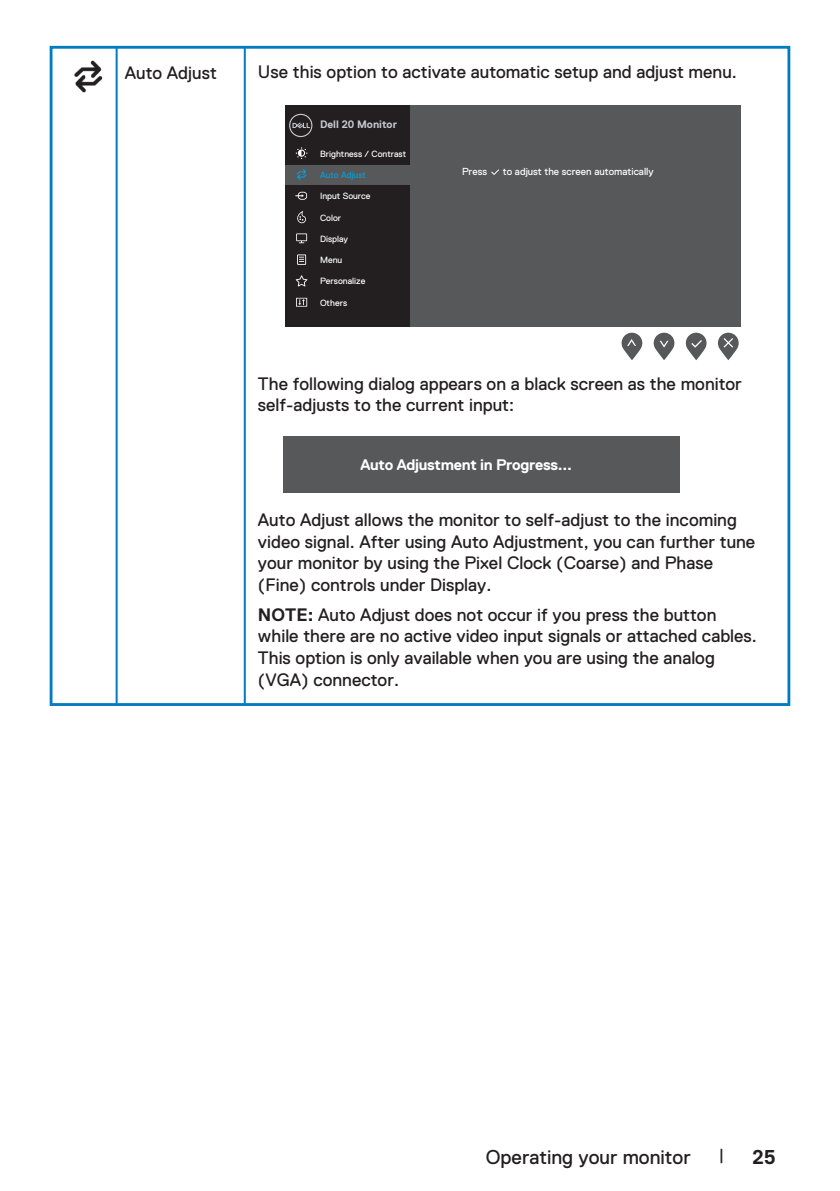
<style>
.page{position:relative;width:840px;height:1191px;background:#fff}
.page>*{position:absolute;margin:0;border:0;box-sizing:border-box;transform-origin:0 0}
.t1{font:20px "Dell Replica";color:#231f20}
.t2{font:700 20px "Dell Replica";color:#231f20}
.t3{font:18px/21.6px "Dell Replica";color:#231f20}
.t4{font:16px "Dell Replica";color:#231f20}
.t5{font:700 15.4px "Dell Replica";letter-spacing:-.02em;color:#fff}
.t6{font:700 10.8px "Dell Replica";color:#c7c8ca}
.t7{font:10.2px "Dell Replica";color:#fff}
.t8{font:9px "Dell Replica";color:#fff}
.t9{font:9px "Dell Replica";color:#069edb}
.s1{font-weight:700}
</style>
<div class="page">
<img style="left:74px;top:60px;width:29px;height:33px">
<svg style="left:718px;top:333px;width:20px;height:27px"></svg>
<svg style="left:653px;top:333px;width:21px;height:27px"></svg>
<svg style="left:621px;top:333px;width:21px;height:27px"></svg>
<div style="left:285px;top:105px;width:455px;height:221px;background:#57585a"></div>
<div style="left:285px;top:105px;width:125px;height:221px;background:#231f20"></div>
<div style="left:285px;top:165px;width:126px;height:19px;background:#57585a"></div>
<svg style="left:289px;top:114px;width:23px;height:23px"></svg>
<svg style="left:295px;top:147px;width:12px;height:12px"></svg>
<svg style="left:297px;top:211px;width:9px;height:12px"></svg>
<svg style="left:296px;top:233px;width:11px;height:10px"></svg>
<svg style="left:297px;top:254px;width:9px;height:11px"></svg>
<svg style="left:295px;top:275px;width:12px;height:11px"></svg>
<svg style="left:296px;top:298px;width:11px;height:9px"></svg>
<svg style="left:295px;top:192px;width:12px;height:8px"></svg>
<svg style="left:296px;top:169px;width:10px;height:11px"></svg>
<svg style="left:491px;top:169px;width:8px;height:6px"></svg>
<svg style="left:685px;top:333px;width:21px;height:27px"></svg>
<div style="left:283px;top:436px;width:395px;height:56px;background:#57585a"></div>
<div style="left:50px;top:46px;width:739px;height:660px;border:3px solid #007bc2"></div>
<hr style="left:116px;top:47px;width:2px;height:657px;background:#007bc2">
<hr style="left:244px;top:47px;width:2px;height:657px;background:#007bc2">
<p class="t3" style="left:125px;top:62px;width:93px">Auto Adjust</p>
<p class="t3" style="left:258px;top:61px;width:480px">Use this option to activate automatic setup and adjust menu.</p>
<p class="t6" style="left:320px;top:118px;width:79px">Dell 20 Monitor</p>
<p class="t8" style="left:320px;top:149px;width:88px">Brightness / Contrast</p>
<p class="t9" style="left:320px;top:170px;width:47px">Auto Adjust</p>
<p class="t7" style="left:462px;top:166px;width:27px">Press</p>
<p class="t7" style="left:502px;top:166px;width:152px">to adjust the screen automatically</p>
<p class="t8" style="left:320px;top:191px;width:52px">Input Source</p>
<p class="t8" style="left:320px;top:212px;width:23px">Color</p>
<p class="t8" style="left:320px;top:234px;width:30px">Display</p>
<p class="t8" style="left:320px;top:255px;width:24px">Menu</p>
<p class="t8" style="left:320px;top:276px;width:47px">Personalize</p>
<p class="t8" style="left:320px;top:298px;width:29px">Others</p>
<p class="t3" style="left:258px;top:373px;width:485px">The following dialog appears on a black screen as the monitor self-adjusts to the current input:</p>
<p class="t5" style="left:360px;top:456px;width:213px">Auto Adjustment in Progress...</p>
<p class="t3" style="left:258px;top:509px;width:498px">Auto Adjust allows the monitor to self-adjust to the incoming video signal. After using Auto Adjustment, you can further tune your monitor by using the Pixel Clock (Coarse) and Phase (Fine) controls under Display.</p>
<p class="t3" style="left:258px;top:604px;width:500px"><span class="s1">NOTE:</span> Auto Adjust does not occur if you press the button while there are no active video input signals or attached cables.<br>This option is only available when you are using the analog (VGA) connector.</p>
<p class="t4" style="left:718px;top:1145px;width:7px">|</p>
<p class="t1" style="left:485px;top:1145px;width:206px">Operating your monitor</p>
<p class="t2" style="left:752px;top:1145px;width:25px">25</p>
</div>
